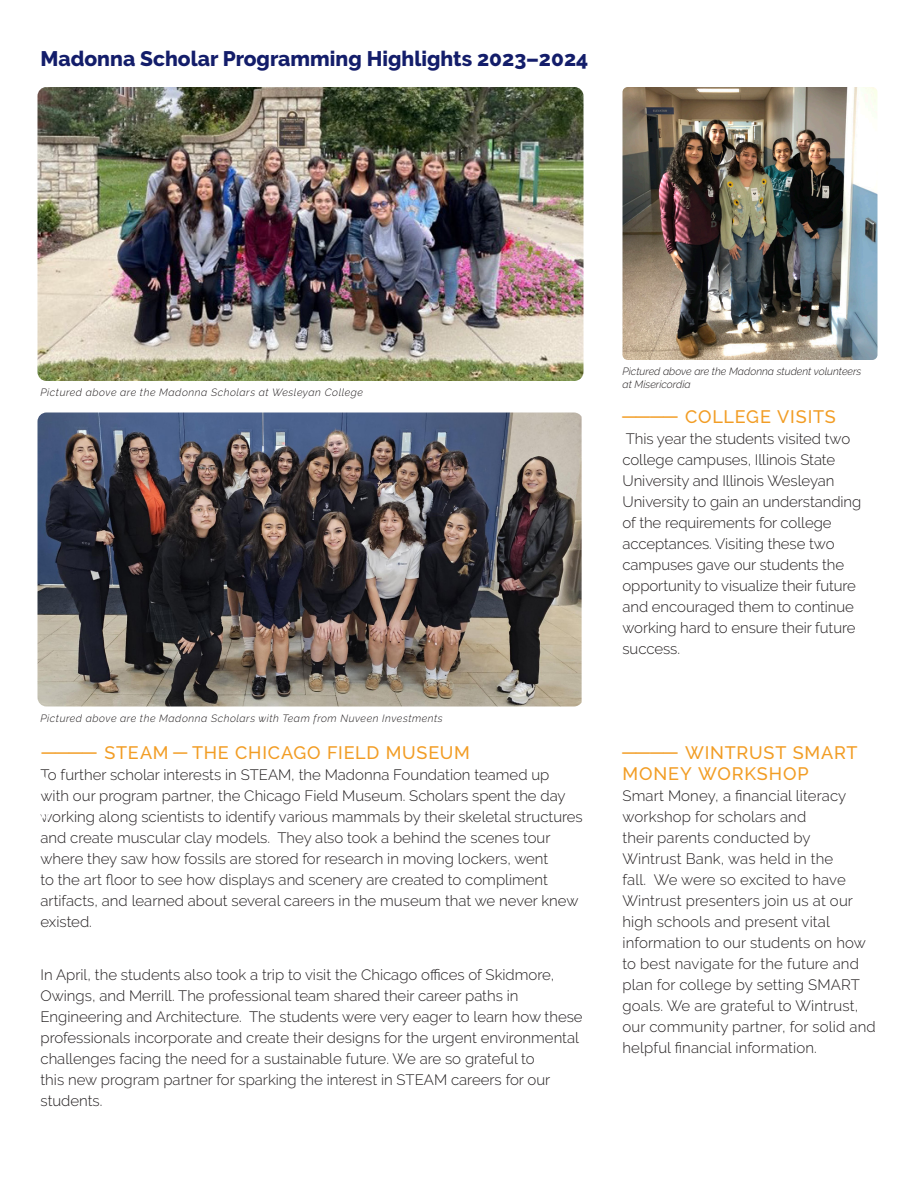
<style>
.page{position:relative;width:918px;height:1188px;background:#fff}
.page>*{position:absolute;margin:0;border:0;box-sizing:border-box;transform-origin:0 0}
.Section_Title{font:800 21px "Raleway";color:#131d6a}
.Body_Headers{font:500 18px/21px "Raleway";letter-spacing:.045em;color:#f29d25}
.Newletter_Body_Copy{font:300 15px/21px "Raleway";color:#231f20}
.Photo_Captions{font:italic 300 10.5px "Raleway";letter-spacing:.05em;color:#231f20}
.Photo_Captions-2{font:italic 300 10.5px "Raleway";color:#231f20}
</style>
<div class="page">
<img style="left:622px;top:87px;width:256px;height:273px">
<img style="left:38px;top:412px;width:544px;height:294px">
<img style="left:38px;top:87px;width:546px;height:294px">
<p class="Section_Title" style="left:40px;top:47px;width:549px">Madonna Scholar Programming Highlights 2023–2024</p>
<p class="Photo_Captions" style="left:40px;top:387px;width:324px">Pictured above are the Madonna Scholars at Wesleyan College</p>
<p class="Photo_Captions" style="left:40px;top:712px;width:404px">Pictured above are the Madonna Scholars with Team from Nuveen Investments</p>
<p class="Body_Headers" style="left:40px;top:743px;width:431px">———— STEAM — THE CHICAGO FIELD MUSEUM</p>
<p class="Newletter_Body_Copy" style="left:40px;top:765px;width:544px">To further scholar interests in STEAM, the Madonna Foundation teamed up<br>with our program partner, the Chicago Field Museum. Scholars spent the day working along scientists to identify various mammals by their skeletal structures and create muscular clay models. They also took a behind the scenes tour where they saw how fossils are stored for research in moving lockers, went<br>to the art floor to see how displays and scenery are created to compliment artifacts, and learned about several careers in the museum that we never knew existed.</p>
<p class="Newletter_Body_Copy" style="left:40px;top:964px;width:544px">In April, the students also took a trip to visit the Chicago offices of Skidmore, Owings, and Merrill. The professional team shared their career paths in Engineering and Architecture. The students were very eager to learn how these professionals incorporate and create their designs for the urgent environmental challenges facing the need for a sustainable future. We are so grateful to<br>this new program partner for sparking the interest in STEAM careers for our students.</p>
<p class="Photo_Captions-2" style="left:622px;top:365px;width:240px">Pictured above are the Madonna student volunteers</p>
<p class="Photo_Captions-2" style="left:622px;top:378px;width:70px">at Misericordia</p>
<p class="Body_Headers" style="left:621px;top:407px;width:216px">———— COLLEGE VISITS</p>
<p class="Newletter_Body_Copy" style="left:622px;top:429px;width:240px">This year the students visited two college campuses, Illinois State<br>University and Illinois Wesleyan<br>University to gain an understanding of the requirements for college acceptances. Visiting these two campuses gave our students the opportunity to visualize their future and encouraged them to continue working hard to ensure their future success.</p>
<p class="Body_Headers" style="left:621px;top:743px;width:238px">———— WINTRUST SMART<br>MONEY WORKSHOP</p>
<p class="Newletter_Body_Copy" style="left:622px;top:786px;width:255px">Smart Money, a financial literacy workshop for scholars and<br>their parents conducted by<br>Wintrust Bank, was held in the<br>fall. We were so excited to have<br>Wintrust presenters join us at our high schools and present vital information to our students on how to best navigate for the future and plan for college by setting SMART goals. We are grateful to Wintrust, our community partner, for solid and helpful financial information.</p>
</div>
